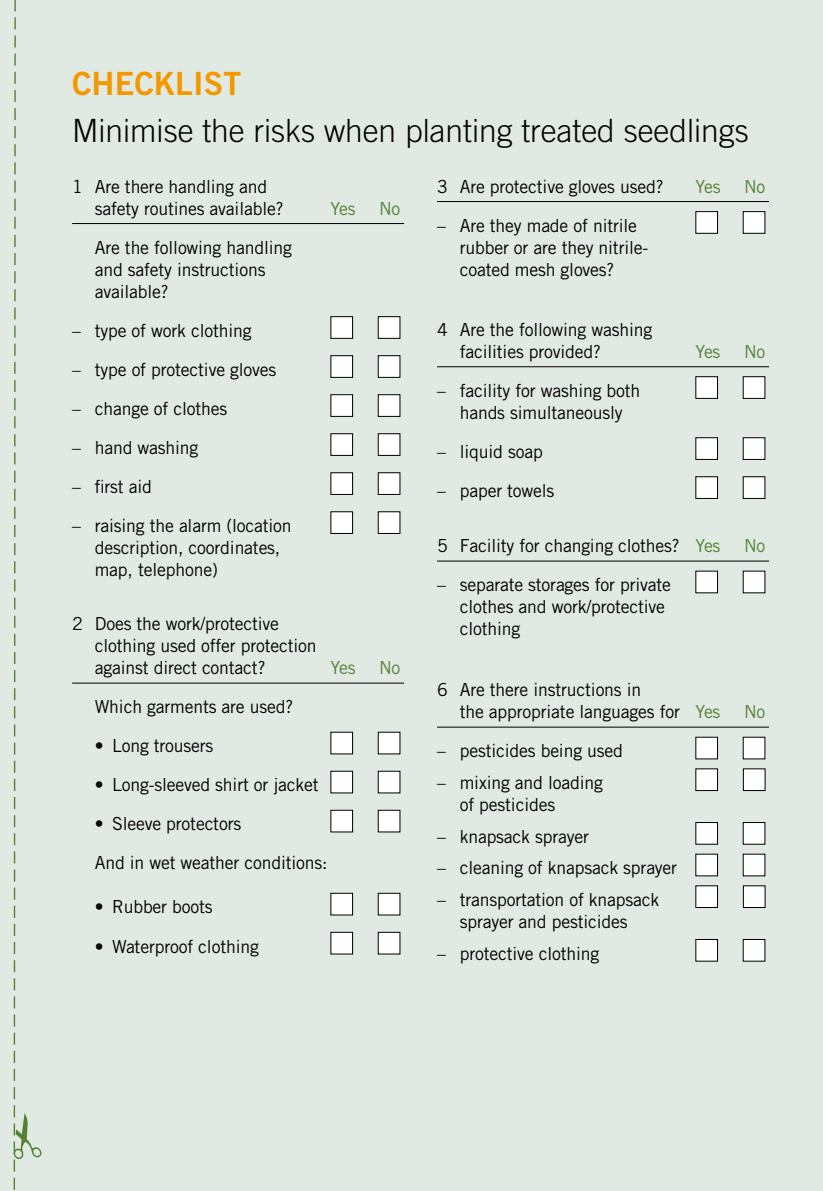
<style>
.page{position:relative;width:823px;height:1191px;background:#fff}
.page>*{position:absolute;margin:0;border:0;box-sizing:border-box;transform-origin:0 0}
.t1{font:300 32px "Trade Gothic LT Std";color:#000}
.t2{font:32px "Trade Gothic LT Std Bd 2";color:#f49800}
.t3{font:18px/22px "Trade Gothic LT Std";letter-spacing:-.01em;color:#000}
.t4{font:18px "Trade Gothic LT Std";letter-spacing:-.01em;color:#548235}
.s1{color:#548235}
</style>
<div class="page">
<div style="left:0;top:0;width:822px;height:1191px;background:#e1e9e3"></div>
<svg style="left:13px;top:0;width:28px;height:1190px"></svg>
<hr style="left:437px;top:201px;width:331px;height:1px;background:#000">
<hr style="left:437px;top:561px;width:331px;height:1px;background:#000">
<hr style="left:437px;top:727px;width:331px;height:1px;background:#000">
<div style="left:695px;top:212px;width:22px;height:21px;background:#fff"></div>
<div style="left:695px;top:211px;width:22px;height:23px;border:1px solid #000"></div>
<div style="left:742px;top:212px;width:22px;height:21px;background:#fff"></div>
<div style="left:742px;top:211px;width:23px;height:23px;border:1px solid #000"></div>
<div style="left:695px;top:377px;width:22px;height:21px;background:#fff"></div>
<div style="left:695px;top:376px;width:22px;height:23px;border:1px solid #000"></div>
<div style="left:742px;top:377px;width:22px;height:21px;background:#fff"></div>
<div style="left:742px;top:376px;width:23px;height:23px;border:1px solid #000"></div>
<div style="left:695px;top:438px;width:22px;height:21px;background:#fff"></div>
<div style="left:695px;top:437px;width:22px;height:23px;border:1px solid #000"></div>
<div style="left:742px;top:438px;width:22px;height:21px;background:#fff"></div>
<div style="left:742px;top:437px;width:23px;height:23px;border:1px solid #000"></div>
<div style="left:695px;top:477px;width:22px;height:21px;background:#fff"></div>
<div style="left:742px;top:477px;width:22px;height:21px;background:#fff"></div>
<div style="left:742px;top:476px;width:23px;height:23px;border:1px solid #000"></div>
<div style="left:695px;top:571px;width:22px;height:22px;background:#fff"></div>
<div style="left:742px;top:571px;width:22px;height:22px;background:#fff"></div>
<div style="left:695px;top:737px;width:22px;height:22px;background:#fff"></div>
<div style="left:742px;top:737px;width:22px;height:22px;background:#fff"></div>
<div style="left:695px;top:769px;width:22px;height:21px;background:#fff"></div>
<div style="left:743px;top:769px;width:21px;height:21px;background:#fff"></div>
<div style="left:742px;top:768px;width:23px;height:23px;border:1px solid #000"></div>
<div style="left:695px;top:822px;width:22px;height:22px;background:#fff"></div>
<div style="left:742px;top:822px;width:22px;height:22px;background:#fff"></div>
<div style="left:695px;top:854px;width:22px;height:22px;background:#fff"></div>
<div style="left:742px;top:854px;width:22px;height:22px;background:#fff"></div>
<div style="left:695px;top:885px;width:22px;height:22px;background:#fff"></div>
<div style="left:743px;top:885px;width:21px;height:22px;background:#fff"></div>
<div style="left:742px;top:885px;width:23px;height:23px;border:1px solid #000"></div>
<div style="left:695px;top:939px;width:22px;height:22px;background:#fff"></div>
<div style="left:742px;top:939px;width:22px;height:22px;background:#fff"></div>
<hr style="left:437px;top:366px;width:331px;height:1px;background:#000">
<hr style="left:72px;top:223px;width:332px;height:1px;background:#000">
<hr style="left:72px;top:683px;width:332px;height:1px;background:#000">
<div style="left:330px;top:317px;width:22px;height:21px;background:#fff"></div>
<div style="left:330px;top:316px;width:23px;height:23px;border:1px solid #000"></div>
<div style="left:378px;top:317px;width:22px;height:21px;background:#fff"></div>
<div style="left:377px;top:316px;width:23px;height:23px;border:1px solid #000"></div>
<div style="left:330px;top:356px;width:22px;height:21px;background:#fff"></div>
<div style="left:330px;top:355px;width:23px;height:23px;border:1px solid #000"></div>
<div style="left:378px;top:356px;width:22px;height:21px;background:#fff"></div>
<div style="left:377px;top:355px;width:23px;height:23px;border:1px solid #000"></div>
<div style="left:330px;top:395px;width:22px;height:21px;background:#fff"></div>
<div style="left:330px;top:394px;width:23px;height:23px;border:1px solid #000"></div>
<div style="left:378px;top:395px;width:22px;height:21px;background:#fff"></div>
<div style="left:377px;top:394px;width:23px;height:23px;border:1px solid #000"></div>
<div style="left:330px;top:434px;width:22px;height:21px;background:#fff"></div>
<div style="left:330px;top:433px;width:23px;height:23px;border:1px solid #000"></div>
<div style="left:378px;top:434px;width:22px;height:21px;background:#fff"></div>
<div style="left:377px;top:433px;width:23px;height:23px;border:1px solid #000"></div>
<div style="left:330px;top:473px;width:22px;height:21px;background:#fff"></div>
<div style="left:330px;top:472px;width:23px;height:23px;border:1px solid #000"></div>
<div style="left:378px;top:473px;width:22px;height:21px;background:#fff"></div>
<div style="left:377px;top:472px;width:23px;height:23px;border:1px solid #000"></div>
<div style="left:330px;top:512px;width:22px;height:21px;background:#fff"></div>
<div style="left:330px;top:511px;width:23px;height:23px;border:1px solid #000"></div>
<div style="left:378px;top:512px;width:22px;height:21px;background:#fff"></div>
<div style="left:377px;top:511px;width:23px;height:23px;border:1px solid #000"></div>
<div style="left:330px;top:732px;width:22px;height:22px;background:#fff"></div>
<div style="left:378px;top:732px;width:22px;height:22px;background:#fff"></div>
<div style="left:330px;top:771px;width:22px;height:22px;background:#fff"></div>
<div style="left:378px;top:771px;width:22px;height:22px;background:#fff"></div>
<div style="left:330px;top:810px;width:22px;height:22px;background:#fff"></div>
<div style="left:330px;top:809px;width:23px;height:23px;border:1px solid #000"></div>
<div style="left:378px;top:810px;width:22px;height:22px;background:#fff"></div>
<div style="left:330px;top:893px;width:22px;height:22px;background:#fff"></div>
<div style="left:330px;top:892px;width:23px;height:23px;border:1px solid #000"></div>
<div style="left:378px;top:893px;width:22px;height:22px;background:#fff"></div>
<div style="left:330px;top:932px;width:22px;height:22px;background:#fff"></div>
<div style="left:330px;top:931px;width:23px;height:23px;border:1px solid #000"></div>
<div style="left:378px;top:932px;width:22px;height:22px;background:#fff"></div>
<h1 class="t2" style="left:72px;top:64px;width:163px">CHECKLIST</h1>
<h1 class="t1" style="left:72px;top:112px;width:677px">Minimise the risks when planting treated seedlings</h1>
<p class="t3" style="left:437px;top:175px;width:228px">3 Are protective gloves used?</p>
<p class="t4" style="left:695px;top:175px;width:27px">Yes</p>
<p class="t4" style="left:743px;top:175px;width:23px">No</p>
<p class="t3" style="left:459px;top:214px;width:190px;text-indent:-23px">– Are they made of nitrile rubber or are they nitrile&shy;coated mesh gloves?</p>
<p class="t3" style="left:95px;top:175px;width:190px;text-indent:-23px">1 Are there handling and safety routines available?</p>
<p class="t4" style="left:330px;top:197px;width:27px">Yes</p>
<p class="t4" style="left:379px;top:197px;width:23px">No</p>
<p class="t3" style="left:95px;top:236px;width:199px">Are the following handling and safety instructions available?</p>
<p class="t3" style="left:72px;top:319px;width:181px">– type of work clothing</p>
<p class="t3" style="left:72px;top:358px;width:206px">– type of protective gloves</p>
<p class="t3" style="left:72px;top:397px;width:157px">– change of clothes</p>
<p class="t3" style="left:72px;top:436px;width:128px">– hand washing</p>
<p class="t3" style="left:72px;top:475px;width:81px">– first aid</p>
<p class="t3" style="left:95px;top:514px;width:198px;text-indent:-23px">– raising the alarm (location description, coordinates, map, telephone)</p>
<p class="t3" style="left:95px;top:612px;width:223px;text-indent:-23px">2 Does the work/protective clothing used offer protection against direct contact?</p>
<p class="t3" style="left:459px;top:318px;width:194px;text-indent:-23px">4 Are the following washing facilities provided?</p>
<p class="t4" style="left:695px;top:340px;width:27px">Yes</p>
<p class="t4" style="left:743px;top:340px;width:23px">No</p>
<p class="t3" style="left:437px;top:379px;width:205px;text-align:center">– facility for washing both hands simultaneously</p>
<p class="t3" style="left:437px;top:440px;width:107px">– liquid soap</p>
<p class="t3" style="left:437px;top:479px;width:119px">– paper towels</p>
<p class="t3" style="left:437px;top:534px;width:285px">5 Facility for changing clothes? <span class="s1">Yes</span></p>
<p class="t4" style="left:743px;top:535px;width:23px">No</p>
<p class="t3" style="left:459px;top:573px;width:213px;text-indent:-23px">– separate storages for private clothes and work/protective clothing</p>
<p class="t4" style="left:330px;top:657px;width:27px">Yes</p>
<p class="t4" style="left:379px;top:657px;width:23px">No</p>
<p class="t3" style="left:95px;top:695px;width:200px">Which garments are used?</p>
<p class="t3" style="left:95px;top:735px;width:120px">• Long trousers</p>
<p class="t3" style="left:95px;top:774px;width:225px">• Long-sleeved shirt or jacket</p>
<p class="t3" style="left:95px;top:804px;width:234px;line-height:39px">• Sleeve protectors<br>And in wet weather conditions:</p>
<p class="t3" style="left:95px;top:896px;width:119px">• Rubber boots</p>
<p class="t3" style="left:95px;top:935px;width:165px">• Waterproof clothing</p>
<p class="t3" style="left:459px;top:678px;width:262px;text-indent:-23px">6 Are there instructions in<br>the appropriate languages for <span class="s1">Yes</span></p>
<p class="t3" style="left:437px;top:739px;width:187px">– pesticides being used</p>
<p class="t3" style="left:459px;top:771px;width:145px;text-indent:-23px">– mixing and loading of pesticides</p>
<p class="t3" style="left:437px;top:825px;width:153px">– knapsack sprayer</p>
<p class="t3" style="left:437px;top:856px;width:241px">– cleaning of knapsack sprayer</p>
<p class="t3" style="left:437px;top:888px;width:224px;text-align:center">– transportation of knapsack sprayer and pesticides</p>
<p class="t3" style="left:437px;top:942px;width:164px">– protective clothing</p>
<p class="t4" style="left:743px;top:701px;width:23px">No</p>
</div>
